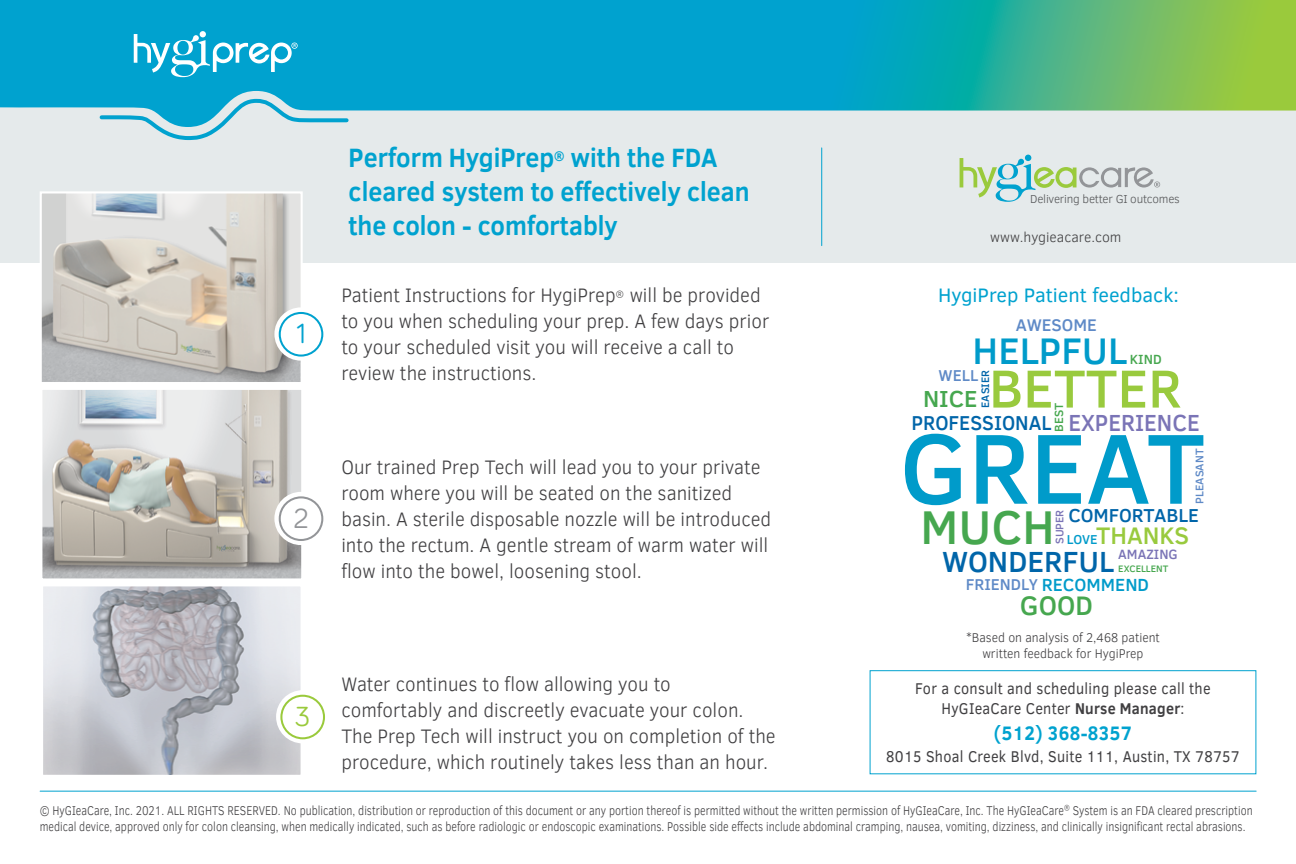
<style>
.page{position:relative;width:1296px;height:864px;background:#fff}
.page>*{position:absolute;margin:0;border:0;box-sizing:border-box;transform-origin:0 0}
.t1{font:500 101.6px "Clear Sans";color:#009bca}
.t2{font:500 54.6px "Clear Sans";color:#99ca3e}
.t3{font:500 48.6px "Clear Sans";color:#46a74f}
.t4{font:500 38px "Clear Sans";color:#009bca}
.t5{font:500 29.8px "Clear Sans";color:#0065a9}
.t6{font:28.6px "Bariol";color:#9aca3c}
.t7{font:28.6px "Bariol";color:#939598}
.t8{font:28.6px "Bariol";color:#00a2cf}
.t9{font:500 27.4px "Clear Sans";color:#46a74f}
.t10{font:700 27.2px/34px "Clear Sans";color:#00a2cf;scale:.92 1}
.t11{font:500 24.6px "Clear Sans";color:#99ca3e}
.t12{font:500 23.8px "Clear Sans";color:#7a74b6;scale:.95 1}
.t13{font:500 23.8px "Clear Sans";color:#46a74f}
.t14{font:500 20.6px "Clear Sans";color:#0065a9;scale:.96 1}
.t15{font:300 20px/26px "Clear Sans";color:#414042;scale:.95 1}
.t16{font:20px "Clear Sans";color:#00a2cf}
.t17{font:700 20px "Clear Sans";letter-spacing:.02em;color:#00a2cf;scale:.9 1}
.t18{font:500 19.2px "Clear Sans";color:#0065a9}
.t19{font:500 18px "Clear Sans";color:#009bca}
.t20{font:500 17.4px "Clear Sans";color:#5f8ac7}
.t21{font:500 16.2px "Clear Sans";color:#5f8ac7}
.t22{font:16px/20px "Clear Sans";letter-spacing:.02em;color:#414042;text-align:center;scale:.9 1}
.t23{font:300 14.2px "Clear Sans";color:#414042}
.t24{font:500 13.8px "Clear Sans";color:#7a74b6}
.t25{font:500 13.6px "Clear Sans";color:#46a74f}
.t26{font:500 13.2px "Clear Sans";color:#009bca}
.t27{font:300 13px/16px "Clear Sans";color:#414042;scale:.83 1}
.t28{font:300 13px/16px "Clear Sans";color:#414042;text-align:center;scale:.95 1}
.t29{font:700 12.8px "Clear Sans";color:#00a2cf;scale:.92 1}
.t30{font:500 12.2px "Clear Sans";color:#46a74f}
.t31{font:300 11.8px "Clear Sans";letter-spacing:-.02em;color:#58595b}
.t32{font:500 11.4px "Clear Sans";color:#5f8ac7}
.t33{font:500 11.2px "Clear Sans";color:#0065a9}
.t34{font:500 11.2px "Clear Sans";color:#7a74b6}
.t35{font:500 9.6px "Clear Sans";color:#46a74f}
.t36{font:300 9.4px "Clear Sans";color:#414042;scale:.95 1}
.t37{font:300 7.6px "Clear Sans";color:#414042;scale:.83 1}
.s1{font-weight:700}
</style>
<div class="page">
<div style="left:0;top:0;width:1296px;height:262px;background:#e5eaeb"></div>
<svg style="left:0;top:0;width:1296px;height:111px;background:#1eaab2"></svg>
<svg style="left:98px;top:100px;width:253px;height:41px"></svg>
<img style="left:44px;top:587px;width:256px;height:187px">
<div style="left:41px;top:584px;width:262px;height:193px;border:2px solid #fff"></div>
<div style="left:276px;top:690px;width:53px;height:53px;background:#fff;border-radius:50%"></div>
<div style="left:280px;top:695px;width:45px;height:44px;border:2px solid #9aca3c;border-radius:50%"></div>
<hr style="left:821px;top:148px;width:1px;height:98px;background:#00a2cf">
<hr style="left:40px;top:791px;width:1216px;height:1px;background:#00a2cf">
<img style="left:43px;top:194px;width:257px;height:187px">
<div style="left:40px;top:191px;width:263px;height:193px;border:2px solid #fff"></div>
<img style="left:43px;top:391px;width:257px;height:187px">
<div style="left:40px;top:388px;width:263px;height:193px;border:2px solid #fff"></div>
<div style="left:274px;top:492px;width:54px;height:53px;background:#fff;border-radius:50%"></div>
<div style="left:279px;top:496px;width:44px;height:45px;border:2px solid #939598;border-radius:50%"></div>
<div style="left:274px;top:307px;width:54px;height:54px;background:#fff;border-radius:50%"></div>
<div style="left:279px;top:312px;width:44px;height:45px;border:2px solid #00a2cf;border-radius:50%"></div>
<svg style="left:134px;top:31px;width:164px;height:46px;background:#3bb7da"></svg>
<div style="left:870px;top:670px;width:386px;height:104px;border:1px solid #00a2cf"></div>
<svg style="left:960px;top:155px;width:200px;height:47px"></svg>
<h3 class="t8" style="left:296px;top:314px;width:12px">1</h3>
<h3 class="t7" style="left:293px;top:499px;width:17px">2</h3>
<h3 class="t10" style="left:349px;top:140px;width:437px">Perform HygiPrep<br>cleared system to effectively clean the colon - comfortably</h3>
<h3 class="t10" style="left:571px;top:140px;width:161px">with the FDA</h3>
<p class="t29" style="left:554px;top:146px;width:13px">®</p>
<p class="t15" style="left:341px;top:282px;width:452px">Patient Instructions for HygiPrep<br>to you when scheduling your prep A. few days prior to your scheduled visit you will receive a call to review the instructions.</p>
<p class="t15" style="left:630px;top:282px;width:139px">will be provided</p>
<p class="t36" style="left:616px;top:288px;width:10px">®</p>
<p class="t15" style="left:341px;top:454px;width:454px">Our trained Prep Tech will lead you to your private room where you will be seated on the sanitized basin A. sterile disposable nozzle will be introduced into the rectum A. gentle stream of warm water will flow into the bowel, loosening stool.</p>
<h3 class="t6" style="left:295px;top:697px;width:17px">3</h3>
<p class="t15" style="left:341px;top:671px;width:459px">Water continues to flow allowing you to comfortably and discreetly evacuate your colon.<br>The Prep Tech will instruct you on completion of the procedure, which routinely takes less than an hour.</p>
<p class="t31" style="left:1030px;top:192px;width:151px">Delivering better GI outcomes</p>
<p class="t23" style="left:990px;top:227px;width:133px">www.hygieacare.com</p>
<p class="t16" style="left:938px;top:282px;width:242px">HygiPrep Patient feedback:</p>
<p class="t20" style="left:1016px;top:313px;width:83px">AWESOME</p>
<h3 class="t4" style="left:973px;top:324px;width:156px">HELPFUL</h3>
<p class="t25" style="left:1130px;top:350px;width:33px">KIND</p>
<p class="t21" style="left:939px;top:364px;width:41px">WELL</p>
<p class="t33" style="left:977px;top:408px;width:39px;rotate:-90deg">EASIER</p>
<h2 class="t2" style="left:989px;top:351px;width:194px">BETTER</h2>
<p class="t13" style="left:923px;top:382px;width:56px">NICE</p>
<p class="t30" style="left:1050px;top:432px;width:30px;rotate:-90deg">BEST</p>
<p class="t12" style="left:1068px;top:406px;width:140px">EXPERIENCE</p>
<p class="t14" style="left:912px;top:409px;width:147px">PROFESSIONAL</p>
<h1 class="t1" style="left:899px;top:398px;width:307px">GREAT</h1>
<p class="t32" style="left:1192px;top:504px;width:56px;rotate:-90deg">PLEASANT</p>
<p class="t18" style="left:1068px;top:502px;width:132px">COMFORTABLE</p>
<p class="t34" style="left:1052px;top:544px;width:36px;rotate:-90deg">SUPER</p>
<p class="t19" style="left:1042px;top:572px;width:109px">RECOMMEND</p>
<h3 class="t3" style="left:921px;top:493px;width:135px">MUCH</h3>
<h3 class="t5" style="left:942px;top:541px;width:174px">WONDERFUL</h3>
<p class="t11" style="left:1096px;top:518px;width:95px">THANKS</p>
<p class="t24" style="left:1118px;top:545px;width:61px">AMAZING</p>
<p class="t26" style="left:1067px;top:530px;width:32px">LOVE</p>
<p class="t35" style="left:1118px;top:562px;width:52px">EXCELLENT</p>
<p class="t21" style="left:966px;top:573px;width:74px">FRIENDLY</p>
<h3 class="t9" style="left:1020px;top:587px;width:74px">GOOD</h3>
<p class="t28" style="left:966px;top:629px;width:206px">*Based on analysis of 2,468 patient written feedback for HygiPrep</p>
<p class="t22" style="left:915px;top:678px;width:330px">For a consult and scheduling please call the<br>HyGIeaCare Center <span class="s1">Nurse Manager</span>:</p>
<p class="t17" style="left:994px;top:719px;width:155px">)512( 368-8357</p>
<p class="t22" style="left:886px;top:746px;width:394px">8015 Shoal Creek Blvd, Suite 111, Austin, TX 78757</p>
<p class="t27" style="left:40px;top:802px;width:1454px">© HyGIeaCare, Inc. 2021. ALL RIGHTS RESERVED. No publication, distribution or reproduction of this document or any portion thereof is permitted without the written permission of HyGIeaCare, Inc. The HyGIeaCare<br>medical device, approved only for colon cleansing, when medically indicated, such as before radiologic or endoscopic examinations. Possible side effects include abdominal cramping, nausea, vomiting, dizziness, and clinically insignificant rectal abrasions.</p>
<p class="t37" style="left:1064px;top:803px;width:8px">®</p>
<p class="t27" style="left:1073px;top:802px;width:218px">System is an FDA cleared prescription</p>
</div>
